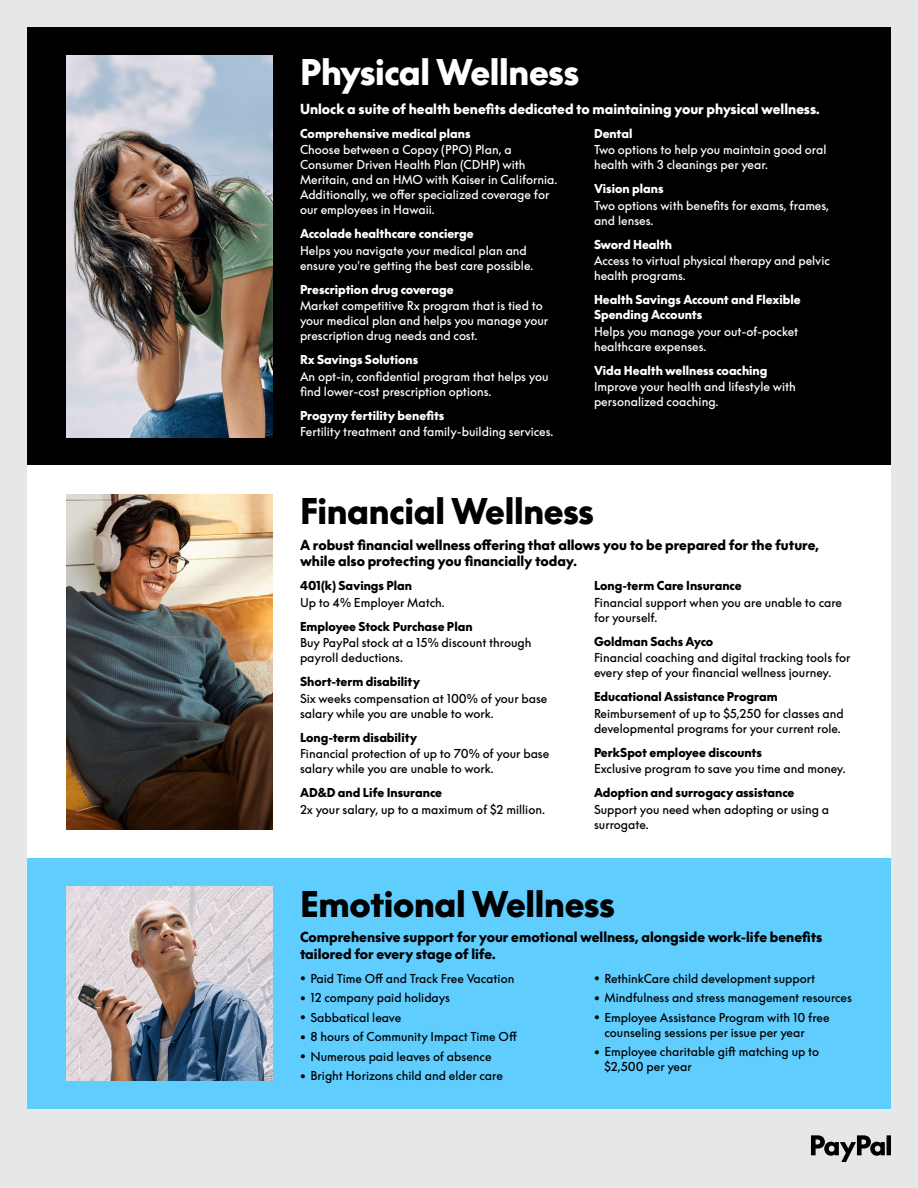
<style>
.page{position:relative;width:918px;height:1188px;background:#e6e7e8}
.page>*{position:absolute;margin:0;border:0;box-sizing:border-box;transform-origin:0 0}
.t1{font:900 34.5px "Pay Pal Pro";letter-spacing:-.01em;color:#000}
.t2{font:900 34.5px "Pay Pal Pro";letter-spacing:-.01em;color:#fff}
.t3{font:900 13.5px/16.5px "Pay Pal Pro";color:#000}
.t4{font:900 13.5px "Pay Pal Pro";color:#fff}
.t5{font:12px/15px "Pay Pal Pro";color:#000}
.t6{font:12px/15px "Pay Pal Pro";color:#fff}
.t7{font:900 12px "Pay Pal Pro";color:#000}
.t8{font:900 12px/15px "Pay Pal Pro";color:#fff}
.s1{font-size:9.6px}
</style>
<div class="page">
<div style="left:27px;top:27px;width:864px;height:439px;background:#000"></div>
<svg style="left:811px;top:1135px;width:80px;height:27px"></svg>
<div style="left:27px;top:858px;width:864px;height:251px;background:#60cdff"></div>
<div style="left:27px;top:466px;width:864px;height:392px;background:#fff"></div>
<img style="left:66px;top:55px;width:207px;height:382px">
<img style="left:66px;top:494px;width:207px;height:336px">
<img style="left:66px;top:887px;width:207px;height:193px">
<h1 class="t2" style="left:300px;top:42px;width:281px">Physical Wellness</h1>
<p class="t4" style="left:300px;top:97px;width:521px">Unlock a suite of health benefits dedicated to maintaining your physical wellness.</p>
<p class="t8" style="left:300px;top:124px;width:172px">Comprehensive medical plans</p>
<p class="t6" style="left:300px;top:141px;width:259px">Choose between a Copay (PPO) Plan, a Consumer Driven Health Plan (CDHP) with Meritain, and an HMO with Kaiser in California.<br>Additionally, we offer specialized coverage for our employees in Hawaii.</p>
<p class="t8" style="left:300px;top:225px;width:175px">Accolade healthcare concierge</p>
<p class="t6" style="left:300px;top:241px;width:235px">Helps you navigate your medical plan and ensure you're getting the best care possible.</p>
<p class="t8" style="left:300px;top:280px;width:155px">Prescription drug coverage</p>
<p class="t6" style="left:300px;top:297px;width:250px">Market competitive Rx program that is tied to your medical plan and helps you manage your prescription drug needs and cost.</p>
<p class="t8" style="left:300px;top:351px;width:120px">Rx Savings Solutions</p>
<p class="t6" style="left:300px;top:367px;width:250px">An opt-in, confidential program that helps you find lower-cost prescription options.</p>
<p class="t8" style="left:300px;top:406px;width:146px">Progyny fertility benefits</p>
<p class="t6" style="left:300px;top:423px;width:255px">Fertility treatment and family-building services.</p>
<p class="t8" style="left:594px;top:124px;width:40px">Dental</p>
<p class="t6" style="left:594px;top:141px;width:234px">Two options to help you maintain good oral health with 3 cleanings per year.</p>
<p class="t8" style="left:594px;top:180px;width:71px">Vision plans</p>
<p class="t6" style="left:594px;top:196px;width:237px">Two options with benefits for exams, frames, and lenses.</p>
<p class="t8" style="left:594px;top:235px;width:80px">Sword Health</p>
<p class="t6" style="left:594px;top:252px;width:238px">Access to virtual physical therapy and pelvic health programs.</p>
<p class="t8" style="left:594px;top:291px;width:208px">Health Savings Account and Flexible<br>Spending Accounts</p>
<p class="t6" style="left:594px;top:322px;width:206px">Helps you manage your out-of-pocket healthcare expenses.</p>
<p class="t8" style="left:594px;top:361px;width:175px">Vida Health wellness coaching</p>
<p class="t6" style="left:594px;top:378px;width:203px">Improve your health and lifestyle with personalized coaching.</p>
<h1 class="t1" style="left:300px;top:481px;width:296px">Financial Wellness</h1>
<p class="t3" style="left:300px;top:535px;width:521px">A robust financial wellness offering that allows you to be prepared for the future, while also protecting you financially today.</p>
<p class="t7" style="left:300px;top:575px;width:114px">401(k) Savings Plan</p>
<p class="t5" style="left:300px;top:593px;width:146px">Up to 4% Employer Match.</p>
<p class="t7" style="left:300px;top:616px;width:174px">Employee Stock Purchase Plan</p>
<p class="t5" style="left:300px;top:634px;width:233px">Buy PayPal stock at a 15% discount through payroll deductions.</p>
<p class="t7" style="left:300px;top:671px;width:122px">Short-term disability</p>
<p class="t5" style="left:300px;top:689px;width:249px">Six weeks compensation at 100% of your base salary while you are unable to work.</p>
<p class="t7" style="left:300px;top:727px;width:119px">Long-term disability</p>
<p class="t5" style="left:300px;top:745px;width:251px">Financial protection of up to 70% of your base salary while you are unable to work.</p>
<p class="t7" style="left:300px;top:782px;width:144px">AD&amp;D and Life Insurance</p>
<p class="t5" style="left:300px;top:800px;width:246px">2x your salary, up to a maximum of $2 million.</p>
<p class="t7" style="left:594px;top:575px;width:149px">Long-term Care Insurance</p>
<p class="t5" style="left:594px;top:593px;width:250px">Financial support when you are unable to care for yourself.</p>
<p class="t7" style="left:594px;top:631px;width:121px">Goldman Sachs Ayco</p>
<p class="t5" style="left:594px;top:649px;width:258px">Financial coaching and digital tracking tools for every step of your financial wellness journey.</p>
<p class="t7" style="left:594px;top:686px;width:185px">Educational Assistance Program</p>
<p class="t5" style="left:594px;top:704px;width:251px">Reimbursement of up to $5,250 for classes and developmental programs for your current role.</p>
<p class="t7" style="left:594px;top:742px;width:170px">PerkSpot employee discounts</p>
<p class="t5" style="left:594px;top:760px;width:253px">Exclusive program to save you time and money.</p>
<p class="t7" style="left:594px;top:782px;width:202px">Adoption and surrogacy assistance</p>
<p class="t5" style="left:594px;top:800px;width:237px">Support you need when adopting or using a surrogate.</p>
<h1 class="t1" style="left:300px;top:873px;width:316px">Emotional Wellness</h1>
<p class="t3" style="left:300px;top:927px;width:524px">Comprehensive support for your emotional wellness, alongside work-life benefits tailored for every stage of life.</p>
<p class="t5" style="left:300px;top:969px;width:216px"><span class="s1">•</span> Paid Time Off and Track Free Vacation</p>
<p class="t5" style="left:300px;top:988px;width:151px"><span class="s1">•</span> 12 company paid holidays</p>
<p class="t5" style="left:300px;top:1008px;width:103px"><span class="s1">•</span> Sabbatical leave</p>
<p class="t5" style="left:300px;top:1027px;width:218px"><span class="s1">•</span> 8 hours of Community Impact Time Off</p>
<p class="t5" style="left:300px;top:1047px;width:193px"><span class="s1">•</span> Numerous paid leaves of absence</p>
<p class="t5" style="left:300px;top:1066px;width:204px"><span class="s1">•</span> Bright Horizons child and elder care</p>
<p class="t5" style="left:594px;top:969px;width:223px"><span class="s1">•</span> RethinkCare child development support</p>
<p class="t5" style="left:594px;top:988px;width:259px"><span class="s1">•</span> Mindfulness and stress management resources</p>
<p class="t5" style="left:604px;top:1008px;width:227px;text-indent:-10px"><span class="s1">•</span> Employee Assistance Program with 10 free counseling sessions per issue per year</p>
<p class="t5" style="left:604px;top:1042px;width:216px;text-indent:-10px"><span class="s1">•</span> Employee charitable gift matching up to $2,500 per year</p>
</div>
